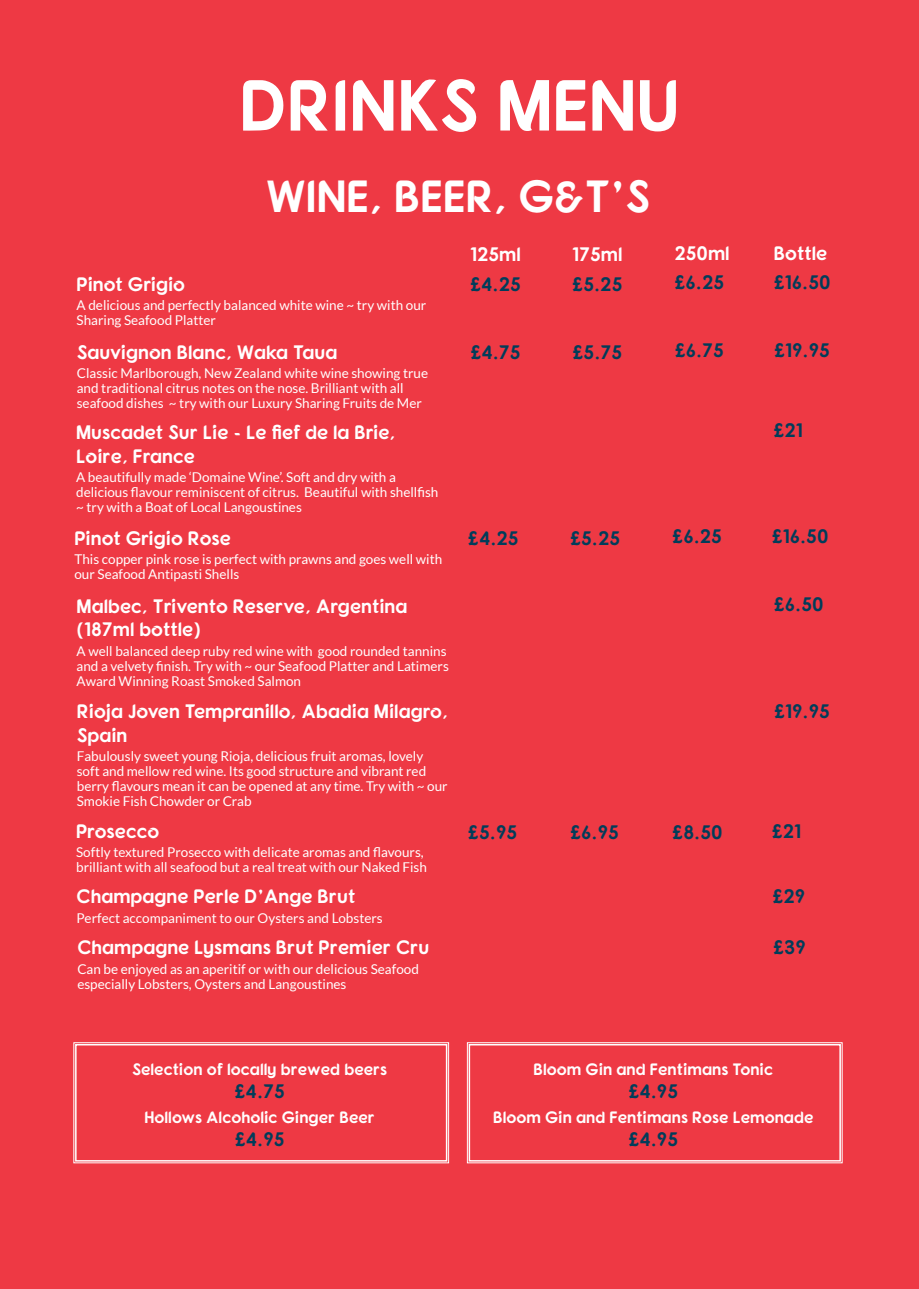
<style>
.page{position:relative;width:919px;height:1289px;background:#fff}
.page>*{position:absolute;margin:0;border:0;box-sizing:border-box;transform-origin:0 0}
.t1{font:72px "Fonarto";color:#fff}
.t2{font:45px "Fonarto";color:#fff}
.t3{font:19.5px/23.4px "Fonarto";color:#fff}
.t4{font:19.5px "Fonarto";color:#013d5a}
.t5{font:16.5px "Fonarto";color:#fff}
.t6{font:13.5px/15px "Lato";color:#fff}
</style>
<div class="page">
<div style="left:0;top:0;width:918px;height:1288px;background:#ee3944"></div>
<svg style="left:73px;top:1042px;width:376px;height:121px"></svg>
<div style="left:75px;top:1043px;width:372px;height:118px;border:2px solid #fff"></div>
<svg style="left:467px;top:1042px;width:375px;height:121px"></svg>
<div style="left:468px;top:1043px;width:372px;height:118px;border:2px solid #fff"></div>
<h1 class="t1" style="left:239px;top:61px;width:441px">DRINKS MENU</h1>
<h2 class="t2" style="left:266px;top:169px;width:386px">WINE, BEER, G&amp;T’S</h2>
<h3 class="t3" style="left:77px;top:272px;width:110px">Pinot Grigio</h3>
<p class="t6" style="left:77px;top:298px;width:351px">A delicious and perfectly balanced white wine ~ try with our<br>Sharing Seafood Platter</p>
<h3 class="t3" style="left:470px;top:242px;width:52px">125ml</h3>
<h3 class="t4" style="left:470px;top:272px;width:52px">£4.25</h3>
<h3 class="t3" style="left:572px;top:242px;width:52px">175ml</h3>
<h3 class="t3" style="left:674px;top:240px;width:57px">250ml</h3>
<h3 class="t4" style="left:572px;top:272px;width:52px">£5.25</h3>
<h3 class="t4" style="left:674px;top:270px;width:51px">£6.25</h3>
<h3 class="t3" style="left:773px;top:240px;width:55px">Bottle</h3>
<h3 class="t4" style="left:773px;top:270px;width:58px">£16.50</h3>
<h3 class="t3" style="left:77px;top:340px;width:262px">Sauvignon Blanc, Waka Taua</h3>
<p class="t6" style="left:77px;top:366px;width:353px">Classic Marlborough, New Zealand white wine showing true and traditional citrus notes on the nose. Brilliant with all seafood dishes ~ try with our Luxury Sharing Fruits de Mer</p>
<h3 class="t4" style="left:470px;top:340px;width:52px">£4.75</h3>
<h3 class="t4" style="left:572px;top:340px;width:51px">£5.75</h3>
<h3 class="t4" style="left:674px;top:338px;width:51px">£6.75</h3>
<h3 class="t4" style="left:774px;top:338px;width:57px">£19.95</h3>
<h3 class="t3" style="left:76px;top:420px;width:321px">Muscadet Sur Lie - Le fief de la Brie,<br>Loire, France</h3>
<p class="t6" style="left:76px;top:469px;width:364px">A beautifully made ‘Domaine Wine’. Soft and dry with a delicious flavour reminiscent of citrus. Beautiful with shellfish ~ try with a Boat of Local Langoustines</p>
<h3 class="t4" style="left:773px;top:418px;width:31px">£21</h3>
<h3 class="t3" style="left:74px;top:526px;width:158px">Pinot Grigio Rose</h3>
<p class="t6" style="left:74px;top:552px;width:369px">This copper pink rose is perfect with prawns and goes well with our Seafood Antipasti Shells</p>
<h3 class="t3" style="left:77px;top:594px;width:332px">Malbec, Trivento Reserve, Argentina (187ml bottle)</h3>
<p class="t6" style="left:77px;top:643px;width:374px">A well balanced deep ruby red wine with good rounded tannins and a velvety finish. Try with ~ our Seafood Platter and Latimers<br>Award Winning Roast Smoked Salmon</p>
<h3 class="t3" style="left:77px;top:699px;width:372px">Rioja Joven Tempranillo, Abadia Milagro,<br>Spain</h3>
<p class="t6" style="left:77px;top:748px;width:372px">Fabulously sweet young Rioja, delicious fruit aromas, lovely soft and mellow red wine. Its good structure and vibrant red berry flavours mean it can be opened at any time. Try with ~ our Smokie Fish Chowder or Crab</p>
<h3 class="t4" style="left:468px;top:526px;width:52px">£4.25</h3>
<h3 class="t4" style="left:570px;top:526px;width:52px">£5.25</h3>
<h3 class="t4" style="left:672px;top:524px;width:51px">£6.25</h3>
<h3 class="t4" style="left:771px;top:524px;width:58px">£16.50</h3>
<h3 class="t4" style="left:773px;top:592px;width:51px">£6.50</h3>
<h3 class="t4" style="left:774px;top:699px;width:57px">£19.95</h3>
<h3 class="t3" style="left:76px;top:818px;width:85px">Prosecco</h3>
<p class="t6" style="left:76px;top:844px;width:352px">Softly textured Prosecco with delicate aromas and flavours, brilliant with all seafood but a real treat with our Naked Fish</p>
<h3 class="t4" style="left:468px;top:820px;width:51px">£5.95</h3>
<h3 class="t4" style="left:570px;top:820px;width:50px">£6.95</h3>
<h3 class="t4" style="left:672px;top:820px;width:52px">£8.50</h3>
<h3 class="t4" style="left:771px;top:818px;width:31px">£21</h3>
<h3 class="t3" style="left:77px;top:884px;width:280px">Champagne Perle D’Ange Brut</h3>
<p class="t6" style="left:77px;top:910px;width:308px">Perfect accompaniment to our Oysters and Lobsters</p>
<h3 class="t3" style="left:77px;top:935px;width:353px">Champagne Lysmans Brut Premier Cru</h3>
<p class="t6" style="left:77px;top:961px;width:343px">Can be enjoyed as an aperitif or with our delicious Seafood especially Lobsters, Oysters and Langoustines</p>
<h3 class="t4" style="left:772px;top:884px;width:34px">£29</h3>
<h3 class="t4" style="left:773px;top:935px;width:34px">£39</h3>
<p class="t5" style="left:132px;top:1059px;width:257px">Selection of locally brewed beers</p>
<h3 class="t4" style="left:234px;top:1079px;width:52px">£4.75</h3>
<p class="t5" style="left:144px;top:1106px;width:232px">Hollows Alcoholic Ginger Beer</p>
<h3 class="t4" style="left:235px;top:1127px;width:51px">£4.95</h3>
<p class="t5" style="left:533px;top:1059px;width:241px">Bloom Gin and Fentimans Tonic</p>
<h3 class="t4" style="left:628px;top:1079px;width:51px">£4.95</h3>
<p class="t5" style="left:493px;top:1106px;width:322px">Bloom Gin and Fentimans Rose Lemonade</p>
<h3 class="t4" style="left:628px;top:1127px;width:51px">£4.95</h3>
</div>
